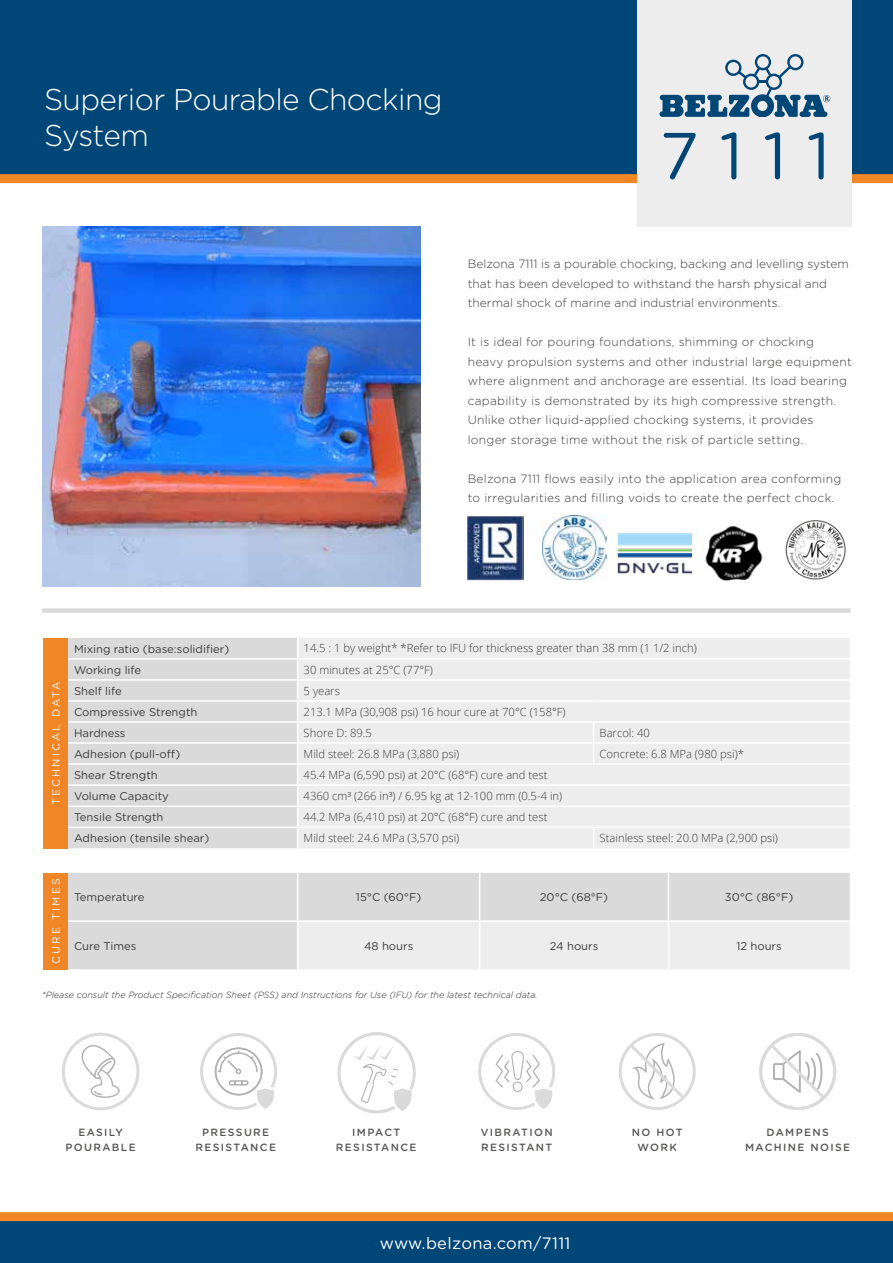
<style>
.page{position:relative;width:893px;height:1263px;background:#fff}
.page>*{position:absolute;margin:0;border:0;box-sizing:border-box;transform-origin:0 0}
.t1{font:66px "Gotham Rounded";color:#004676}
.t2{font:300 30px/36px "Gotham Rounded";letter-spacing:-.02em;color:#fff}
.t3{font:16.5px "Gotham Rounded";letter-spacing:.02em;color:#fff}
.t4{font:300 12px/19.5px "Gotham Rounded";letter-spacing:.02em;color:#3c3c3b}
.t5{font:300 12px/19.5px "Gotham Rounded";color:#3c3c3b}
.t6{font:300 11.25px "Open Sans";color:#3c3c3b}
.t7{font:11.25px "Gotham Rounded";color:#3c3c3b}
.t8{font:500 10.5px/14.9px "Gotham Rounded";letter-spacing:.13em;color:#575756;text-align:center}
.t9{font:10.5px "Gotham Rounded";letter-spacing:.2em;color:#fff}
.t10{font:italic 300 9px "Gotham Rounded";color:#282827}
</style>
<div class="page">
<img style="left:467px;top:516px;width:56px;height:64px">
<div style="left:0;top:0;width:893px;height:174px;background:#004676"></div>
<div style="left:0;top:174px;width:893px;height:9px;background:#f18625"></div>
<div style="left:0;top:1220px;width:893px;height:43px;background:#004676"></div>
<img style="left:43px;top:227px;width:378px;height:360px">
<div style="left:638px;top:0;width:214px;height:226px;background:#ededed"></div>
<svg style="left:659px;top:54px;width:171px;height:63px"></svg>
<div style="left:42px;top:608px;width:808px;height:5px;background:#dadada"></div>
<svg style="left:338px;top:1032px;width:78px;height:81px"></svg>
<div style="left:0;top:1212px;width:893px;height:9px;background:#f18625"></div>
<svg style="left:62px;top:1033px;width:77px;height:77px"></svg>
<svg style="left:200px;top:1033px;width:77px;height:77px"></svg>
<svg style="left:478px;top:1033px;width:77px;height:77px"></svg>
<svg style="left:619px;top:1033px;width:77px;height:77px"></svg>
<svg style="left:759px;top:1033px;width:77px;height:77px"></svg>
<img style="left:543px;top:516px;width:63px;height:63px">
<img style="left:617px;top:533px;width:74px;height:40px">
<img style="left:705px;top:526px;width:58px;height:55px">
<img style="left:785px;top:520px;width:61px;height:60px">
<div style="left:43px;top:638px;width:25px;height:210px;background:#f18626"></div>
<div style="left:68px;top:638px;width:229px;height:210px;background:#dadada"></div>
<div style="left:298px;top:638px;width:552px;height:210px;background:#ededed"></div>
<hr style="left:68px;top:658px;width:230px;height:2px;background:#fff">
<hr style="left:298px;top:658px;width:296px;height:2px;background:#fff">
<hr style="left:594px;top:658px;width:256px;height:2px;background:#fff">
<hr style="left:68px;top:679px;width:230px;height:2px;background:#fff">
<hr style="left:298px;top:679px;width:296px;height:2px;background:#fff">
<hr style="left:594px;top:679px;width:256px;height:2px;background:#fff">
<hr style="left:68px;top:700px;width:230px;height:2px;background:#fff">
<hr style="left:298px;top:700px;width:296px;height:2px;background:#fff">
<hr style="left:594px;top:700px;width:256px;height:2px;background:#fff">
<hr style="left:68px;top:721px;width:230px;height:2px;background:#fff">
<hr style="left:298px;top:721px;width:296px;height:2px;background:#fff">
<hr style="left:594px;top:721px;width:256px;height:2px;background:#fff">
<hr style="left:68px;top:742px;width:230px;height:2px;background:#fff">
<hr style="left:298px;top:742px;width:296px;height:2px;background:#fff">
<hr style="left:594px;top:742px;width:256px;height:2px;background:#fff">
<svg style="left:593px;top:723px;width:1px;height:40px"></svg>
<hr style="left:68px;top:763px;width:230px;height:2px;background:#fff">
<hr style="left:298px;top:763px;width:296px;height:2px;background:#fff">
<hr style="left:594px;top:763px;width:256px;height:2px;background:#fff">
<hr style="left:68px;top:784px;width:230px;height:2px;background:#fff">
<hr style="left:298px;top:784px;width:296px;height:2px;background:#fff">
<hr style="left:594px;top:784px;width:256px;height:2px;background:#fff">
<hr style="left:68px;top:805px;width:230px;height:2px;background:#fff">
<hr style="left:298px;top:805px;width:296px;height:2px;background:#fff">
<hr style="left:594px;top:805px;width:256px;height:2px;background:#fff">
<hr style="left:68px;top:826px;width:230px;height:2px;background:#fff">
<hr style="left:298px;top:826px;width:296px;height:2px;background:#fff">
<hr style="left:594px;top:826px;width:256px;height:2px;background:#fff">
<svg style="left:593px;top:828px;width:1px;height:20px"></svg>
<div style="left:43px;top:873px;width:25px;height:96px;background:#f18626"></div>
<div style="left:68px;top:873px;width:782px;height:96px;background:#dadada"></div>
<div style="left:298px;top:922px;width:552px;height:47px;background:#ededed"></div>
<hr style="left:479px;top:873px;width:1px;height:47px;background:#fff">
<hr style="left:668px;top:873px;width:1px;height:47px;background:#fff">
<hr style="left:479px;top:922px;width:1px;height:47px;background:#fff">
<hr style="left:668px;top:922px;width:1px;height:47px;background:#fff">
<hr style="left:297px;top:873px;width:1px;height:47px;background:#fff">
<hr style="left:297px;top:922px;width:1px;height:47px;background:#fff">
<hr style="left:68px;top:920px;width:230px;height:2px;background:#fff">
<hr style="left:298px;top:920px;width:182px;height:2px;background:#fff">
<hr style="left:480px;top:920px;width:188px;height:2px;background:#fff">
<hr style="left:668px;top:920px;width:182px;height:2px;background:#fff">
<h2 class="t2" style="left:44px;top:80px;width:400px">Superior Pourable Chocking<br>System</h2>
<h1 class="t1" style="left:659px;top:110px;width:172px">7111</h1>
<p class="t5" style="left:468px;top:254px;width:383px">Belzona 7111 is a pourable chocking, backing and levelling system that has been developed to withstand the harsh physical and thermal shock of marine and industrial environments.</p>
<p class="t4" style="left:468px;top:332px;width:386px">It is ideal for pouring foundations, shimming or chocking heavy propulsion systems and other industrial large equipment where alignment and anchorage are essential. Its load bearing capability is demonstrated by its high compressive strength.<br>Unlike other liquid-applied chocking systems, it provides longer storage time without the risk of particle setting.</p>
<p class="t4" style="left:468px;top:468px;width:375px">Belzona 7111 flows easily into the application area conforming to irregularities and filling voids to create the perfect chock.</p>
<p class="t9" style="left:49px;top:805px;width:125px;rotate:-90deg">TECHNICAL DATA</p>
<p class="t9" style="left:49px;top:964px;width:87px;rotate:-90deg">CURE TIMES</p>
<p class="t7" style="left:74px;top:641px;width:157px">Mixing ratio (base:solidifier)</p>
<p class="t6" style="left:304px;top:641px;width:395px">14.5 : 1 by weight* *Refer to IFU for thickness greater than 38 mm (1 1/2 inch)</p>
<p class="t7" style="left:74px;top:662px;width:69px">Working life</p>
<p class="t6" style="left:304px;top:662px;width:131px">30 minutes at 25°C (77°F)</p>
<p class="t7" style="left:74px;top:683px;width:49px">Shelf life</p>
<p class="t6" style="left:304px;top:683px;width:38px">5 years</p>
<p class="t7" style="left:74px;top:704px;width:125px">Compressive Strength</p>
<p class="t6" style="left:304px;top:704px;width:263px">213.1 MPa (30,908 psi) 16 hour cure at 70°C (158°F)</p>
<p class="t7" style="left:74px;top:725px;width:53px">Hardness</p>
<p class="t6" style="left:304px;top:725px;width:70px">Shore D: 89.5</p>
<p class="t6" style="left:600px;top:725px;width:52px">Barcol: 40</p>
<p class="t7" style="left:74px;top:746px;width:108px">Adhesion (pull-off)</p>
<p class="t6" style="left:304px;top:746px;width:157px">Mild steel: 26.8 MPa (3,880 psi)</p>
<p class="t6" style="left:600px;top:746px;width:146px">Concrete: 6.8 MPa (980 psi)*</p>
<p class="t7" style="left:74px;top:767px;width:85px">Shear Strength</p>
<p class="t6" style="left:304px;top:767px;width:245px">45.4 MPa (6,590 psi) at 20°C (68°F) cure and test</p>
<p class="t7" style="left:74px;top:788px;width:96px">Volume Capacity</p>
<p class="t6" style="left:304px;top:788px;width:260px">4360 cm³ (266 in³) / 6.95 kg at 12-100 mm (0.5-4 in)</p>
<p class="t7" style="left:74px;top:810px;width:91px">Tensile Strength</p>
<p class="t6" style="left:304px;top:809px;width:245px">44.2 MPa (6,410 psi) at 20°C (68°F) cure and test</p>
<p class="t7" style="left:74px;top:831px;width:137px">Adhesion (tensile shear)</p>
<p class="t6" style="left:304px;top:830px;width:157px">Mild steel: 24.6 MPa (3,570 psi)</p>
<p class="t6" style="left:600px;top:830px;width:180px">Stainless steel: 20.0 MPa (2,900 psi)</p>
<p class="t7" style="left:74px;top:890px;width:72px">Temperature</p>
<p class="t7" style="left:356px;top:890px;width:67px">15°C (60°F)</p>
<p class="t7" style="left:540px;top:890px;width:70px">20°C (68°F)</p>
<p class="t7" style="left:725px;top:890px;width:70px">30°C (86°F)</p>
<p class="t7" style="left:74px;top:938px;width:64px">Cure Times</p>
<p class="t7" style="left:364px;top:938px;width:51px">48 hours</p>
<p class="t7" style="left:550px;top:938px;width:50px">24 hours</p>
<p class="t7" style="left:736px;top:938px;width:47px">12 hours</p>
<p class="t10" style="left:42px;top:989px;width:497px">*Please consult the Product Specification Sheet (PSS) and Instructions for Use (IFU) for the latest technical data.</p>
<p class="t8" style="left:65px;top:1124px;width:72px">EASILY<br>POURABLE</p>
<p class="t8" style="left:632px;top:1124px;width:52px">NO HOT<br>WORK</p>
<p class="t8" style="left:336px;top:1124px;width:82px">IMPACT<br>RESISTANCE</p>
<p class="t8" style="left:481px;top:1124px;width:73px;text-align:left">VIBRATION<br>RESISTANT</p>
<p class="t8" style="left:195px;top:1124px;width:82px">PRESSURE<br>RESISTANCE</p>
<h3 class="t3" style="left:380px;top:1232px;width:192px">www.belzona.com/7111</h3>
<p class="t8" style="left:745px;top:1124px;width:107px">DAMPENS<br>MACHINE NOISE</p>
</div>
